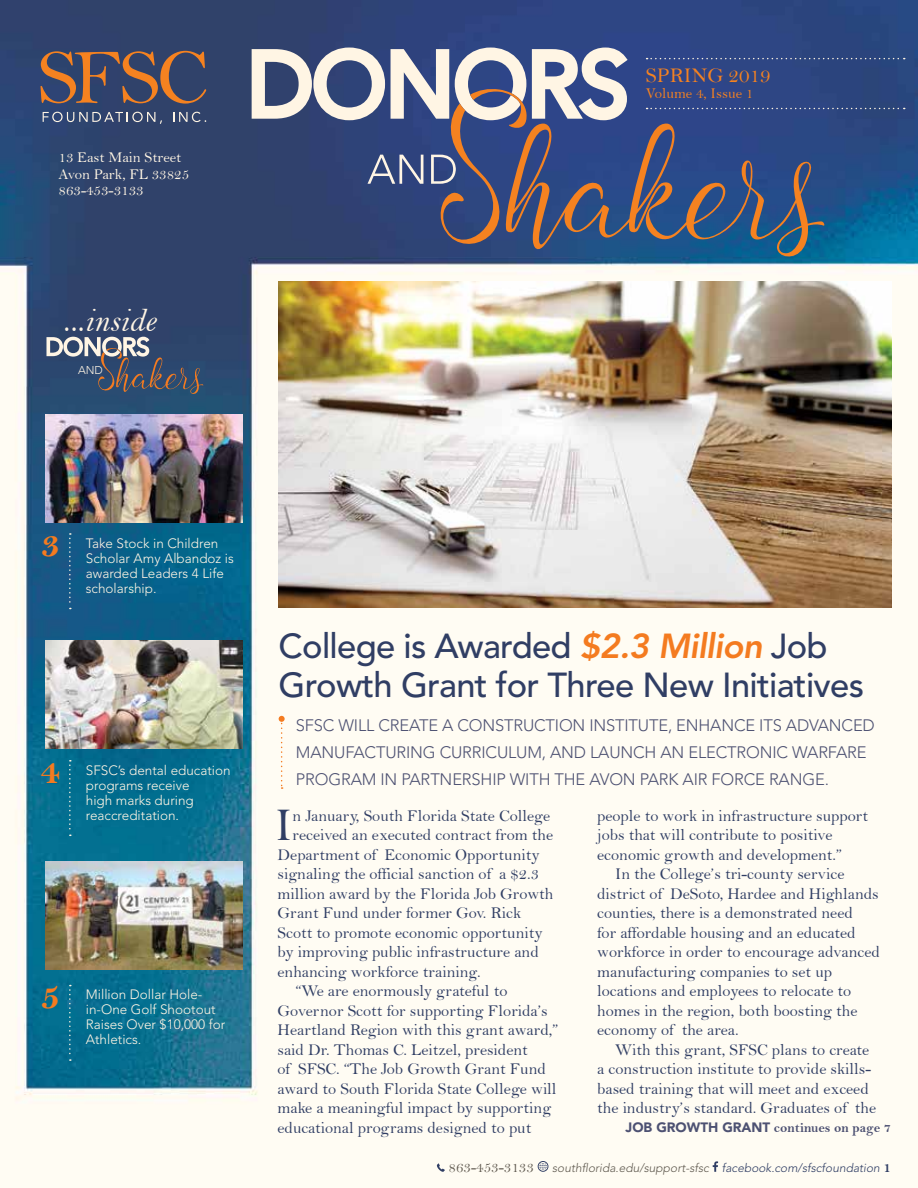
<style>
.page{position:relative;width:918px;height:1188px;background:#fff}
.page>*{position:absolute;margin:0;border:0;box-sizing:border-box;transform-origin:0 0}
.t1{font:47.25px "Bell";color:#303e64}
.t2{font:37.5px "Bell MT Bold";color:#f47b20}
.Headline_Avenir_27_p{font:500 34.5px/39px "Avenir LT Std";letter-spacing:-.02em;color:#303e64}
.t3{font:33px "Bell MT Italic";color:#fff5e4}
.t4{font:21px "Bell";color:#f58220}
.t5{font:16.5px/19.5px "Bell";color:#303e64}
.Cutline_Avenir_9pt_h{font:300 16.5px/27px "Avenir LT Std";letter-spacing:-.01em;color:#4d5172}
.t6{font:15px "Bell";color:#fff5e4}
.t7{font:15px "Bell";color:#f58220}
.t8{font:300 13.5px/15px "Avenir LT Std";color:#fff5e4}
.Cutline_Avenir_9pt_h-2{font:13.5px "Bell MT Bold";color:#4d5172}
.t9{font:italic 300 12px "Avenir LT Std";color:#605a50}
.t10{font:300 11.25px "Avenir LT Std";color:#fff5e4}
.s1{font-weight:800;font-style:italic;color:#f47b20}
.s2{font-family:"Avenir LT Std";font-weight:900}
.s3{font-family:"Bell";font-weight:400;font-style:normal;font-size:15px}
.s4{color:#303e64}
.s5{font-family:"Bell MT Bold";font-weight:400;font-style:normal;font-size:15px;color:#303e64}
</style>
<div class="page">
<img style="left:0;top:0;width:918px;height:1188px">
<svg style="left:437px;top:1163px;width:8px;height:9px"></svg>
<svg style="left:538px;top:1161px;width:10px;height:11px"></svg>
<svg style="left:713px;top:1161px;width:5px;height:11px"></svg>
<svg style="left:46px;top:337px;width:158px;height:63px;background:#4c5d76"></svg>
<svg style="left:69px;top:533px;width:2px;height:76px"></svg>
<svg style="left:69px;top:760px;width:2px;height:76px"></svg>
<svg style="left:69px;top:985px;width:2px;height:76px"></svg>
<svg style="left:503px;top:123px;width:322px;height:157px;background:#5a6f8f"></svg>
<svg style="left:252px;top:48px;width:376px;height:214px;background:#5e688a"></svg>
<svg style="left:41px;top:51px;width:165px;height:53px;background:#645357"></svg>
<svg style="left:43px;top:112px;width:119px;height:12px"></svg>
<svg style="left:173px;top:112px;width:33px;height:10px"></svg>
<svg style="left:647px;top:58px;width:258px;height:1px"></svg>
<svg style="left:647px;top:108px;width:258px;height:1px"></svg>
<img style="left:45px;top:415px;width:198px;height:108px">
<img style="left:45px;top:641px;width:198px;height:108px">
<img style="left:45px;top:862px;width:198px;height:108px">
<svg style="left:279px;top:716px;width:6px;height:73px"></svg>
<img style="left:279px;top:281px;width:613px;height:327px">
<p class="t6" style="left:58px;top:148px;width:124px">13 East Main Street</p>
<p class="t6" style="left:58px;top:165px;width:132px">Avon Park, FL 33825</p>
<p class="t6" style="left:58px;top:181px;width:87px">863-453-3133</p>
<p class="t3" style="left:62px;top:301px;width:95px">...inside</p>
<p class="t10" style="left:78px;top:364px;width:26px">AND</p>
<p class="t4" style="left:646px;top:62px;width:126px">SPRING 2019</p>
<p class="t7" style="left:646px;top:84px;width:109px">Volume 4, Issue 1</p>
<p class="t2" style="left:40px;top:522px;width:21px">3</p>
<p class="t8" style="left:86px;top:536px;width:150px">Take Stock in Children<br>Scholar Amy Albandoz is awarded Leaders 4 Life scholarship.</p>
<p class="t2" style="left:40px;top:749px;width:21px">4</p>
<p class="t8" style="left:86px;top:762px;width:146px">SFSC’s dental education programs receive<br>high marks during reaccreditation.</p>
<p class="t2" style="left:40px;top:974px;width:21px">5</p>
<p class="t8" style="left:86px;top:987px;width:141px">Million Dollar Hole&shy;in-One Golf Shootout<br>Raises Over $10,000 for<br>Athletics.</p>
<p class="Headline_Avenir_27_p" style="left:279px;top:627px;width:587px">College is Awarded <span class="s1">$2.3 Million</span> Job<br>Growth Grant for Three New Initiatives</p>
<p class="Cutline_Avenir_9pt_h" style="left:296px;top:712px;width:580px">SFSC WILL CREATE A CONSTRUCTION INSTITUTE, ENHANCE ITS ADVANCED<br>MANUFACTURING CURRICULUM, AND LAUNCH AN ELECTRONIC WARFARE<br>PROGRAM IN PARTNERSHIP WITH THE AVON PARK AIR FORCE RANGE.</p>
<p class="t1" style="left:275px;top:797px;width:19px">I</p>
<p class="t5" style="left:293px;top:806px;width:259px">n January, South Florida State College</p>
<p class="t5" style="left:597px;top:806px;width:273px">people to work in infrastructure support jobs that will contribute to positive economic growth and development.”</p>
<p class="t5" style="left:597px;top:864px;width:284px;text-indent:18px">In the College’s tri-county service district of DeSoto, Hardee and Highlands counties, there is a demonstrated need<br>for affordable housing and an educated workforce in order to encourage advanced manufacturing companies to set up locations and employees to relocate to homes in the region, both boosting the economy of the area.</p>
<p class="t5" style="left:597px;top:1040px;width:280px;text-indent:18px">With this grant, SFSC plans to create a construction institute to provide skills&shy;based training that will meet and exceed the industry’s standard. Graduates of the</p>
<p class="Cutline_Avenir_9pt_h-2" style="left:626px;top:1120px;width:267px"><span class="s2">JOB GROWTH GRANT</span> continues on page 7</p>
<p class="t5" style="left:293px;top:825px;width:262px">received an executed contract from the</p>
<p class="t5" style="left:278px;top:845px;width:264px">Department of Economic Opportunity</p>
<p class="t5" style="left:278px;top:864px;width:263px">signaling the official sanction of a $2.3</p>
<p class="t5" style="left:278px;top:884px;width:277px">million award by the Florida Job Growth</p>
<p class="t5" style="left:278px;top:903px;width:245px">Grant Fund under former Gov. Rick</p>
<p class="t5" style="left:278px;top:923px;width:267px">Scott to promote economic opportunity</p>
<p class="t5" style="left:278px;top:942px;width:263px">by improving public infrastructure and</p>
<p class="t5" style="left:278px;top:962px;width:205px">enhancing workforce training.</p>
<p class="t5" style="left:278px;top:981px;width:282px;text-indent:18px">“We are enormously grateful to Governor Scott for supporting Florida’s Heartland Region with this grant award,” said Dr. Thomas C. Leitzel, president<br>of SFSC. “The Job Growth Grant Fund award to South Florida State College will make a meaningful impact by supporting educational programs designed to put</p>
<p class="t9" style="left:449px;top:1161px;width:444px"><span class="s3">863-453-3133</span> southflorida.edu/support-sfsc <span class="s4">facebook.com/sfscfoundation</span> <span class="s5">1</span></p>
</div>
